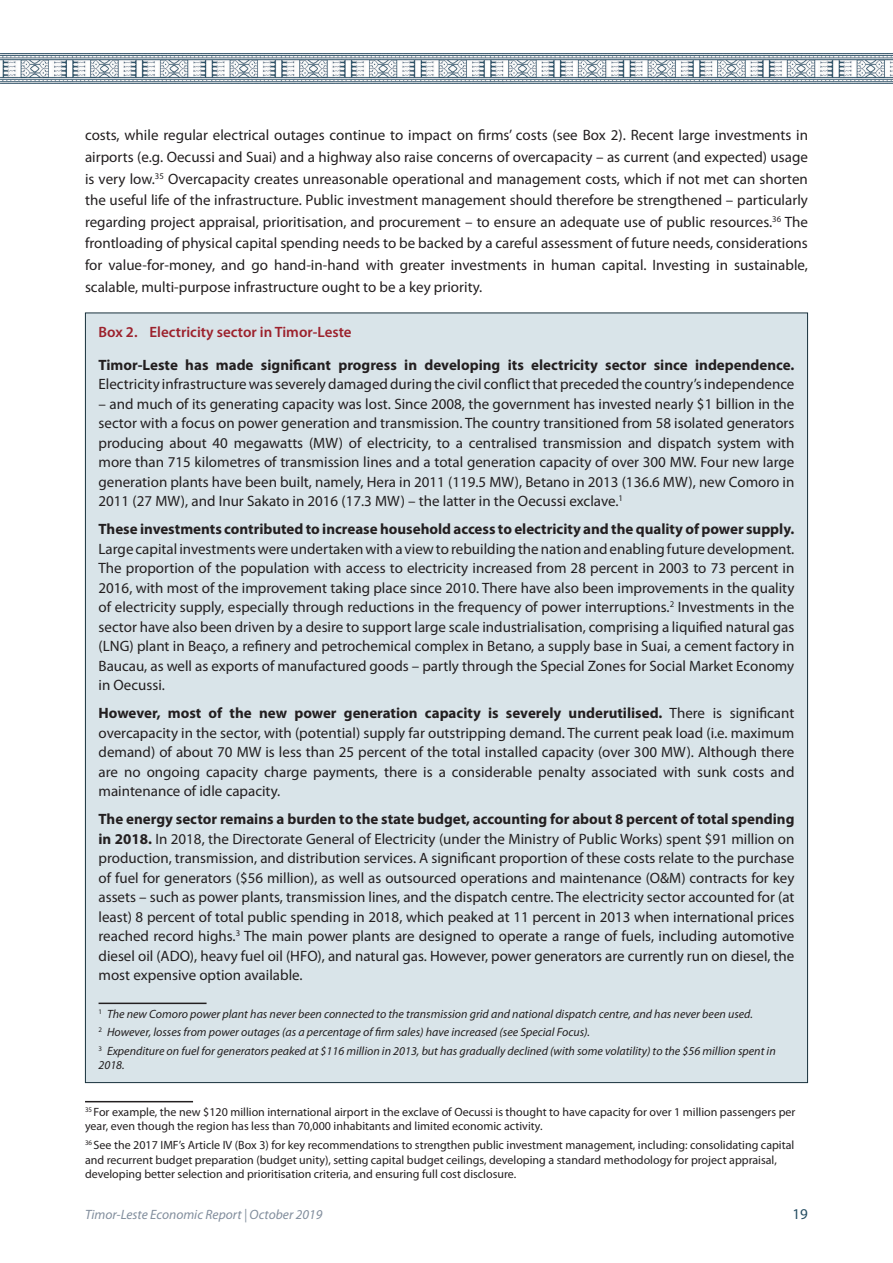
<style>
.page{position:relative;width:893px;height:1263px;background:#fff}
.page>*{position:absolute;margin:0;border:0;box-sizing:border-box;transform-origin:0 0}
.t1{font:15px/19.5px "Myriad Pro";color:#231f20;text-align:justify}
.t2{font:700 15px "Myriad Pro";color:#231f20}
.t3{font:600 15px "Myriad Pro";color:#9c212c}
.t4{font:15px "Myriad Pro";color:#244d62}
.t5{font:italic 13.5px "Myriad Pro";color:#828e9d}
.t6{font:12px/14.4px "Myriad Pro";color:#231f20}
.t7{font:italic 12px/18.6px "Myriad Pro";color:#231f20}
.s1{font-weight:700}
</style>
<div class="page">
<hr style="left:85px;top:1101px;width:108px;height:1px;background:#231f20">
<div style="left:85px;top:313px;width:722px;height:769px;background:#d9e4e9"></div>
<hr style="left:99px;top:1002px;width:108px;height:2px;background:#231f20">
<img style="left:0;top:54px;width:893px;height:29px">
<p class="t1" style="left:85px;top:124px;width:724px;line-height:21.6px">costs, while regular electrical outages continue to impact on firms’ costs (see Box 2). Recent large investments in airports (e.g. Oecussi and Suai) and a highway also raise concerns of overcapacity – as current (and expected) usage is very low.<sup>35</sup> Overcapacity creates unreasonable operational and management costs, which if not met can shorten the useful life of the infrastructure. Public investment management should therefore be strengthened – particularly regarding project appraisal, prioritisation, and procurement – to ensure an adequate use of public resources.<sup>36</sup> The frontloading of physical capital spending needs to be backed by a careful assessment of future needs, considerations for value-for-money, and go hand-in-hand with greater investments in human capital. Investing in sustainable, scalable, multi-purpose infrastructure ought to be a key priority.</p>
<p class="t3" style="left:99px;top:323px;width:255px">Box 2. Electricity sector in Timor-Leste</p>
<p class="t2" style="left:99px;top:355px;width:697px">Timor-Leste has made significant progress in developing its electricity sector since independence.</p>
<p class="t1" style="left:99px;top:374px;width:697px">Electricity infrastructure was severely damaged during the civil conflict that preceded the country’s independence</p>
<p class="t1" style="left:99px;top:394px;width:697px">– and much of its generating capacity was lost. Since 2008, the government has invested nearly $1 billion in the sector with a focus on power generation and transmission. The country transitioned from 58 isolated generators producing about 40 megawatts (MW) of electricity, to a centralised transmission and dispatch system with more than 715 kilometres of transmission lines and a total generation capacity of over 300 MW. Four new large generation plants have been built, namely, Hera in 2011 (119.5 MW), Betano in 2013 (136.6 MW), new Comoro in 2011 (27 MW), and Inur Sakato in 2016 (17.3 MW) – the latter in the Oecussi exclave.<sup>1</sup></p>
<p class="t2" style="left:99px;top:519px;width:697px">These investments contributed to increase household access to electricity and the quality of power supply.</p>
<p class="t1" style="left:99px;top:539px;width:697px">Large capital investments were undertaken with a view to rebuilding the nation and enabling future development.<br>The proportion of the population with access to electricity increased from 28 percent in 2003 to 73 percent in 2016, with most of the improvement taking place since 2010. There have also been improvements in the quality of electricity supply, especially through reductions in the frequency of power interruptions.<sup>2</sup> Investments in the sector have also been driven by a desire to support large scale industrialisation, comprising a liquified natural gas (LNG) plant in Beaço, a refinery and petrochemical complex in Betano, a supply base in Suai, a cement factory in Baucau, as well as exports of manufactured goods – partly through the Special Zones for Social Market Economy in Oecussi.</p>
<p class="t1" style="left:99px;top:703px;width:697px"><span class="s1">However, most of the new power generation capacity is severely underutilised.</span> There is significant overcapacity in the sector, with (potential) supply far outstripping demand. The current peak load (i.e. maximum demand) of about 70 MW is less than 25 percent of the total installed capacity (over 300 MW). Although there are no ongoing capacity charge payments, there is a considerable penalty associated with sunk costs and maintenance of idle capacity.</p>
<p class="t1" style="left:99px;top:809px;width:697px"><span class="s1">The energy sector remains a burden to the state budget, accounting for about 8 percent of total spending in 2018.</span> In 2018, the Directorate General of Electricity (under the Ministry of Public Works) spent $91 million on production, transmission, and distribution services. A significant proportion of these costs relate to the purchase of fuel for generators ($56 million), as well as outsourced operations and maintenance (O&amp;M) contracts for key assets – such as power plants, transmission lines, and the dispatch centre. The electricity sector accounted for (at least) 8 percent of total public spending in 2018, which peaked at 11 percent in 2013 when international prices reached record highs.<sup>3</sup> The main power plants are designed to operate a range of fuels, including automotive diesel oil (ADO), heavy fuel oil (HFO), and natural gas. However, power generators are currently run on diesel, the most expensive option available.</p>
<p class="t7" style="left:99px;top:1004px;width:679px"><sup>1</sup> The new Comoro power plant has never been connected to the transmission grid and national dispatch centre, and has never been used.<br><sup>2</sup> However, losses from power outages (as a percentage of firm sales) have increased (see Special Focus).<br><sup>3</sup> Expenditure on fuel for generators peaked at $116 million in 2013, but has gradually declined (with some volatility) to the $56 million spent in</p>
<p class="t7" style="left:99px;top:1056px;width:28px">2018.</p>
<p class="t6" style="left:85px;top:1105px;width:712px"><sup>35</sup> For example, the new $120 million international airport in the exclave of Oecussi is thought to have capacity for over 1 million passengers per year, even though the region has less than 70,000 inhabitants and limited economic activity.</p>
<p class="t6" style="left:85px;top:1138px;width:711px"><sup>36</sup> See the 2017 IMF’s Article IV (Box 3) for key recommendations to strengthen public investment management, including: consolidating capital and recurrent budget preparation (budget unity), setting capital budget ceilings, developing a standard methodology for project appraisal, developing better selection and prioritisation criteria, and ensuring full cost disclosure.</p>
<p class="t5" style="left:85px;top:1206px;width:239px">Timor-Leste Economic Report | October 2019</p>
<p class="t4" style="left:792px;top:1205px;width:17px">19</p>
</div>
